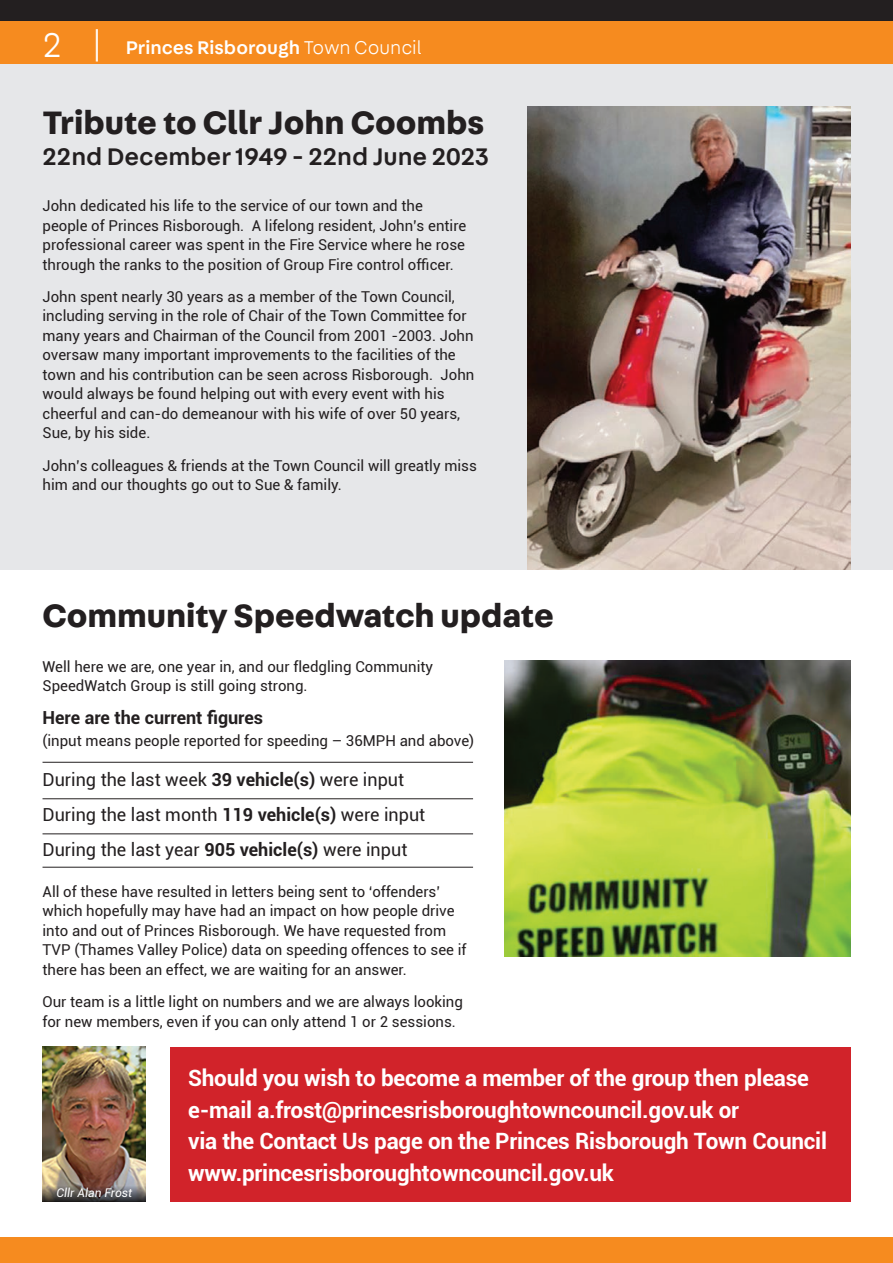
<style>
.page{position:relative;width:893px;height:1263px;background:#fff}
.page>*{position:absolute;margin:0;border:0;box-sizing:border-box;transform-origin:0 0}
.t1{font:700 34.5px "Fabriga";color:#231f20}
.t2{font:500 25.5px "Fabriga";color:#231f20}
.t3{font:700 22.5px/31.5px "Roboto";letter-spacing:-.01em;color:#fff}
.t4{font:500 19.5px "Fabriga";color:#fff}
.t5{font:18px "Roboto";color:#231f20}
.t6{font:700 18px "Roboto";color:#231f20}
.t7{font:15px/19.5px "Roboto";color:#231f20}
.t8{font:italic 12px "Roboto";color:#fff}
.s1{font-weight:300;font-size:36px}
.s2{font-weight:300}
.s3{font-weight:700}
</style>
<div class="page">
<img style="left:43px;top:1046px;width:103px;height:156px">
<svg style="left:43px;top:1185px;width:102px;height:17px;background:#5e5754"></svg>
<div style="left:170px;top:1047px;width:680px;height:155px;background:#d1232a"></div>
<div style="left:0;top:1237px;width:893px;height:26px;background:#f68b1f"></div>
<div style="left:0;top:64px;width:893px;height:506px;background:#e6e7e9"></div>
<div style="left:0;top:0;width:893px;height:26px;background:#231f20"></div>
<div style="left:0;top:21px;width:893px;height:43px;background:#f68b1f"></div>
<img style="left:527px;top:107px;width:323px;height:463px">
<img style="left:505px;top:660px;width:345px;height:297px">
<hr style="left:43px;top:762px;width:430px;height:1px;background:#231f20">
<hr style="left:43px;top:833px;width:430px;height:1px;background:#231f20">
<hr style="left:43px;top:798px;width:430px;height:1px;background:#231f20">
<hr style="left:43px;top:867px;width:430px;height:1px;background:#231f20">
<p class="t4" style="left:43px;top:34px;width:381px"><span class="s1">2 |</span> Princes Risborough <span class="s2">Town Council</span></p>
<p class="t1" style="left:43px;top:99px;width:443px">Tribute to Cllr John Coombs</p>
<p class="t2" style="left:43px;top:139px;width:448px">22nd December 1949 - 22nd June 2023</p>
<p class="t7" style="left:43px;top:195px;width:425px">John dedicated his life to the service of our town and the people of Princes Risborough. A lifelong resident, John’s entire professional career was spent in the Fire Service where he rose through the ranks to the position of Group Fire control officer.</p>
<p class="t7" style="left:43px;top:286px;width:433px">John spent nearly 30 years as a member of the Town Council, including serving in the role of Chair of the Town Committee for many years and Chairman of the Council from 2001 -2003. John oversaw many important improvements to the facilities of the town and his contribution can be seen across Risborough. John would always be found helping out with every event with his cheerful and can-do demeanour with his wife of over 50 years, Sue, by his side.</p>
<p class="t7" style="left:43px;top:455px;width:436px">John’s colleagues &amp; friends at the Town Council will greatly miss him and our thoughts go out to Sue &amp; family.</p>
<p class="t1" style="left:43px;top:592px;width:513px">Community Speedwatch update</p>
<p class="t7" style="left:43px;top:656px;width:392px">Well here we are, one year in, and our fledgling Community<br>SpeedWatch Group is still going strong.</p>
<p class="t6" style="left:43px;top:704px;width:222px">Here are the current figures</p>
<p class="t7" style="left:43px;top:730px;width:433px">(input means people reported for speeding – 36MPH and above)</p>
<p class="t5" style="left:43px;top:766px;width:363px">During the last week <span class="s3">39 vehicle(s)</span> were input</p>
<p class="t5" style="left:43px;top:802px;width:384px">During the last month <span class="s3">119 vehicle(s)</span> were input</p>
<p class="t5" style="left:43px;top:837px;width:366px">During the last year <span class="s3">905 vehicle(s)</span> were input</p>
<p class="t7" style="left:43px;top:881px;width:425px">All of these have resulted in letters being sent to ‘offenders’ which hopefully may have had an impact on how people drive into and out of Princes Risborough. We have requested from TVP (Thames Valley Police) data on speeding offences to see if there has been an effect, we are waiting for an answer.</p>
<p class="t7" style="left:43px;top:991px;width:422px">Our team is a little light on numbers and we are always looking for new members, even if you can only attend 1 or 2 sessions.</p>
<p class="t8" style="left:57px;top:1184px;width:77px">Cllr Alan Frost</p>
<p class="t3" style="left:188px;top:1062px;width:640px">Should you wish to become a member of the group then please e-mail a.frost@princesrisboroughtowncouncil.gov.uk or<br>via the Contact Us page on the Princes Risborough Town Council www.princesrisboroughtowncouncil.gov.uk</p>
</div>
